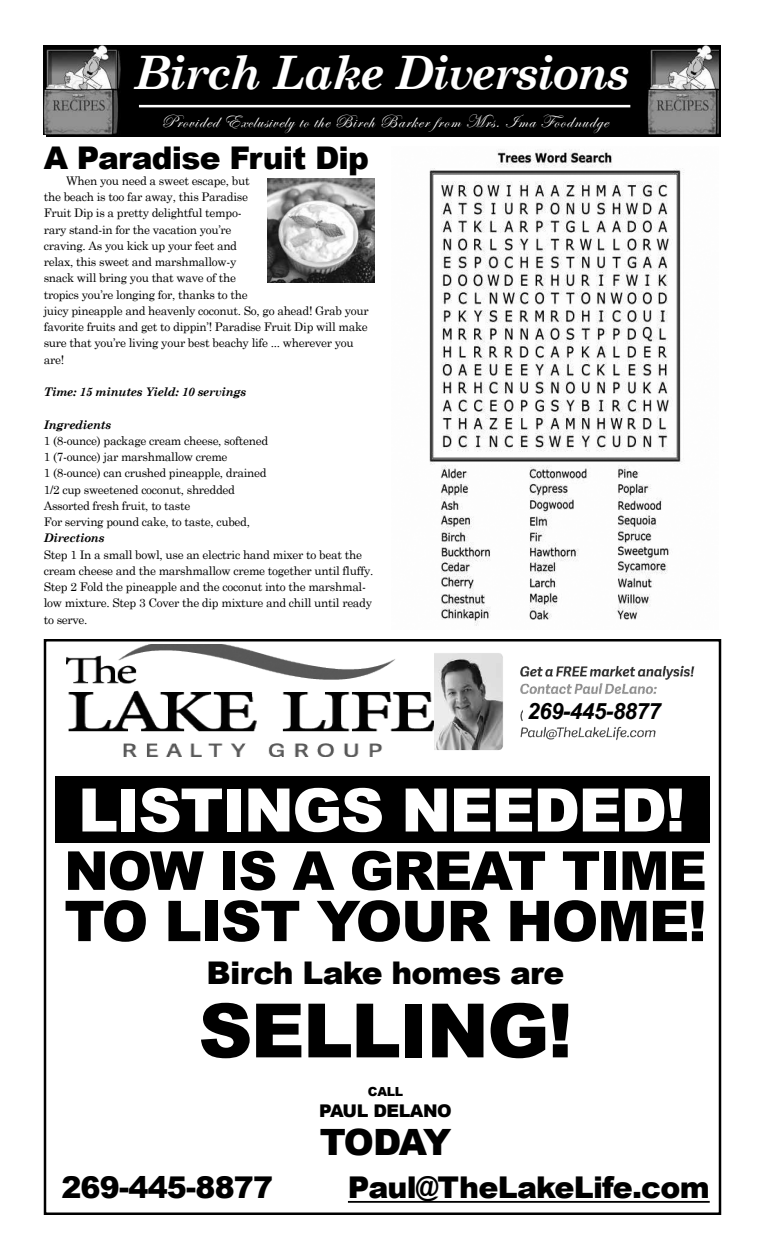
<style>
.page{position:relative;width:765px;height:1260px;background:#fff}
.page>*{position:absolute;margin:0;border:0;box-sizing:border-box;transform-origin:0 0}
.t1{font:900 75px "Arial";letter-spacing:-.025em;color:#000}
.t2{font:900 60px "Arial";letter-spacing:-.025em;color:#fff}
.t3{font:900 56.25px "Arial";letter-spacing:-.025em;color:#000}
.t4{font:900 53.75px "Arial";letter-spacing:-.025em;color:#000}
.t5{font:italic 700 46.25px "Century Schoolbook";letter-spacing:-.04em;color:#fff}
.t6{font:900 36.25px "Arial";letter-spacing:-.065em;color:#000}
.t7{font:900 31.25px "Arial";letter-spacing:-.025em;color:#000}
.t8{font:900 30px "Arial";letter-spacing:-.025em;color:#000}
.t9{font:italic 700 22.5px "Arial";letter-spacing:-.025em;color:#000}
.t10{font:18.75px "Edwardian Script ITC";letter-spacing:.05em;color:#fff}
.t11{font:900 17.5px "Arial";letter-spacing:-.025em;color:#000}
.t12{font:900 12.5px "Arial";color:#000}
.t13{font:11.88px/16.2px "Century Schoolbook";letter-spacing:-.025em;color:#000}
.t14{font:italic 700 11.88px "Century Schoolbook";letter-spacing:-.025em;color:#000}
</style>
<div class="page">
<div style="left:46px;top:45px;width:675px;height:91px;background:#000"></div>
<img style="left:44px;top:45px;width:76px;height:90px">
<hr style="left:139px;top:105px;width:491px;height:2px;background:#fff">
<img style="left:647px;top:45px;width:72px;height:90px">
<img style="left:66px;top:644px;width:368px;height:112px">
<img style="left:434px;top:653px;width:261px;height:98px">
<div style="left:523px;top:702px;width:142px;height:22px;background:#fff"></div>
<div style="left:56px;top:776px;width:654px;height:66px;background:#000"></div>
<hr style="left:348px;top:1201px;width:362px;height:2px;background:#000">
<img style="left:429px;top:149px;width:255px;height:477px">
<img style="left:267px;top:178px;width:108px;height:105px">
<h3 class="t5" style="left:135px;top:37px;width:496px">Birch Lake Diversions</h3>
<h3 class="t10" style="left:161px;top:111px;width:449px">Provided Exclusively to the Birch Barker from Mrs. Ima Foodnudge</h3>
<h3 class="t7" style="left:44px;top:135px;width:327px">A Paradise Fruit Dip</h3>
<p class="t13" style="left:44px;top:171px;width:327px;text-indent:23px">When you need a sweet escape, but<br>the beach is too far away, this Paradise<br>Fruit Dip is a pretty delightful tempo-<br>rary stand-in for the vacation you’re<br>craving. As you kick up your feet and<br>relax, this sweet and marshmallow-y<br>snack will bring you that wave of the<br>tropics you’re longing for, thanks to the<br>juicy pineapple and heavenly coconut. So, go ahead! Grab your favorite fruits and get to dippin’! Paradise Fruit Dip will make sure that you’re living your best beachy life ... wherever you are!</p>
<p class="t14" style="left:44px;top:383px;width:204px">Time: 15 minutes Yield: 10 servings</p>
<p class="t14" style="left:44px;top:415px;width:69px">Ingredients</p>
<p class="t13" style="left:44px;top:431px;width:226px">1 (8-ounce) package cream cheese, softened 1 (7-ounce) jar marshmallow creme<br>1 (8-ounce) can crushed pineapple, drained 1/2 cup sweetened coconut, shredded Assorted fresh fruit, to taste<br>For serving pound cake, to taste, cubed,</p>
<p class="t14" style="left:44px;top:529px;width:62px">Directions</p>
<p class="t13" style="left:44px;top:545px;width:331px">Step 1 In a small bowl, use an electric hand mixer to beat the cream cheese and the marshmallow creme together until fluffy.<br>Step 2 Fold the pineapple and the coconut into the marshmal&shy;low mixture. Step 3 Cover the dip mixture and chill until ready to serve.</p>
<h3 class="t9" style="left:527px;top:696px;width:135px">269-445-8877</h3>
<h2 class="t2" style="left:78px;top:767px;width:609px">LISTINGS NEEDED!</h2>
<h3 class="t4" style="left:64px;top:832px;width:644px">NOW IS A GREAT TIME</h3>
<h3 class="t3" style="left:64px;top:880px;width:644px">TO LIST YOUR HOME!</h3>
<h3 class="t7" style="left:207px;top:950px;width:359px">Birch Lake homes are</h3>
<h1 class="t1" style="left:198px;top:976px;width:376px">SELLING!</h1>
<p class="t12" style="left:368px;top:1083px;width:37px">CALL</p>
<h3 class="t11" style="left:319px;top:1098px;width:134px">PAUL DELANO</h3>
<h3 class="t6" style="left:320px;top:1115px;width:133px">TODAY</h3>
<h3 class="t8" style="left:61px;top:1166px;width:213px">269-445-8877</h3>
<h3 class="t8" style="left:348px;top:1166px;width:363px">Paul@TheLakeLife.com</h3>
</div>
